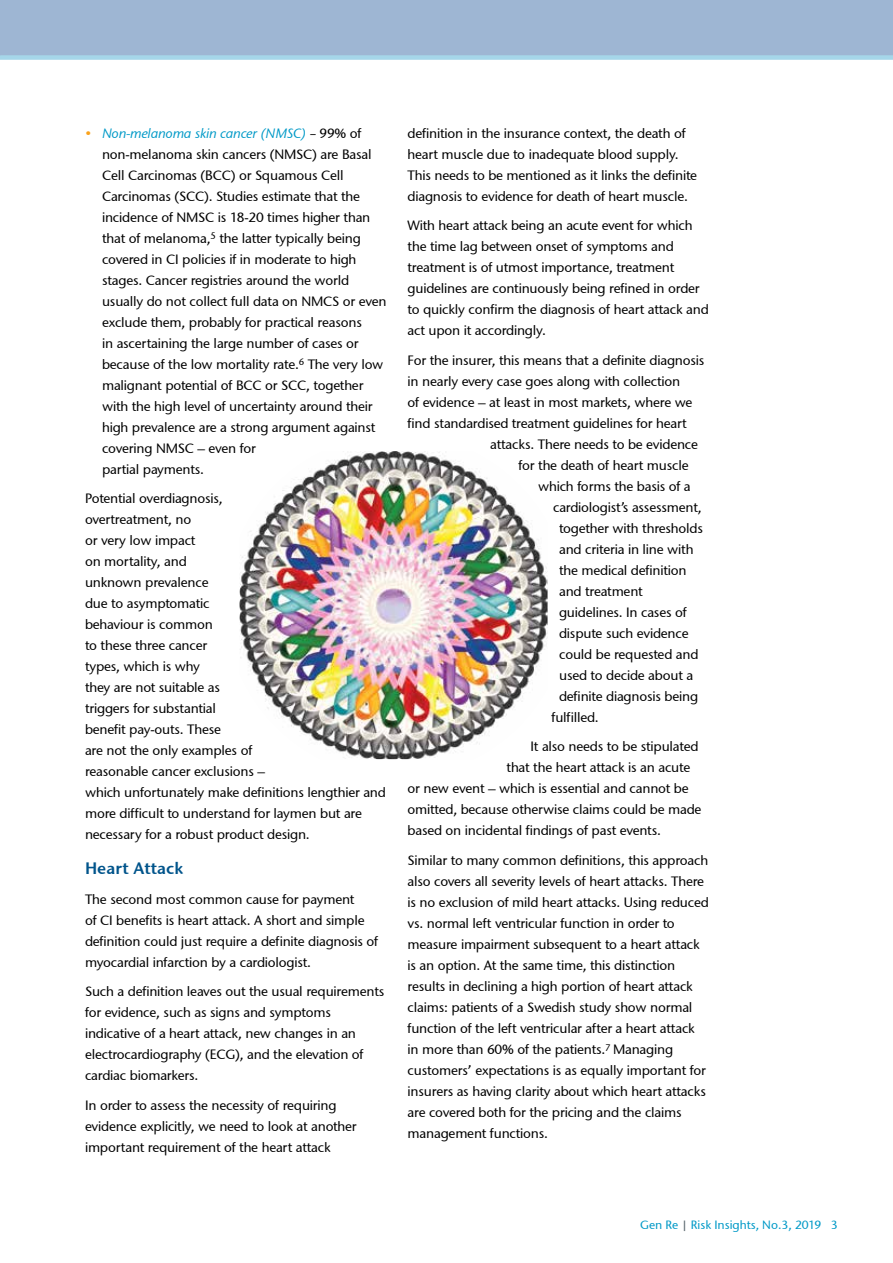
<style>
.page{position:relative;width:893px;height:1263px;background:#fff}
.page>*{position:absolute;margin:0;border:0;box-sizing:border-box;transform-origin:0 0}
.t1{font:600 16.5px "Stone Sans GC Re";color:#00548b}
.t2{font:13.5px/21px "Stone Sans GC Re";letter-spacing:-.015em;color:#000}
.t3{font:12px "Stone Sans GC Re";color:#0099c7}
.s1{font-style:italic;color:#faa21b}
.s2{font-style:italic;color:#0099c7}
.s3{font-style:italic}
.s4{color:#5d6970}
</style>
<div class="page">
<div style="left:0;top:0;width:893px;height:55px;background:#9eb6d3"></div>
<div style="left:0;top:55px;width:893px;height:5px;background:#a5d6e9"></div>
<img style="left:240px;top:451px;width:308px;height:308px">
<p class="t2" style="left:102px;top:122px;width:286px;text-indent:-17px"><span class="s1">•</span> <span class="s2">Non-melanoma skin cancer (NMSC)</span> <span class="s3">–</span> 99% of non-melanoma skin cancers (NMSC) are Basal Cell Carcinomas (BCC) or Squamous Cell Carcinomas (SCC). Studies estimate that the incidence of NMSC is 18-20 times higher than that of melanoma,<sup>5</sup> the latter typically being covered in CI policies if in moderate to high stages. Cancer registries around the world usually do not collect full data on NMCS or even exclude them, probably for practical reasons<br>in ascertaining the large number of cases or because of the low mortality rate.<sup>6</sup> The very low malignant potential of BCC or SCC, together with the high level of uncertainty around their high prevalence are a strong argument against covering NMSC – even for<br>partial payments.</p>
<p class="t2" style="left:85px;top:488px;width:302px">Potential overdiagnosis,<br>overtreatment, no<br>or very low impact<br>on mortality, and<br>unknown prevalence<br>due to asymptomatic<br>behaviour is common<br>to these three cancer<br>types, which is why<br>they are not suitable as<br>triggers for substantial<br>benefit pay-outs. These<br>are not the only examples of<br>reasonable cancer exclusions –<br>which unfortunately make definitions lengthier and more difficult to understand for laymen but are necessary for a robust product design.</p>
<p class="t1" style="left:85px;top:858px;width:100px">Heart Attack</p>
<p class="t2" style="left:85px;top:888px;width:295px">The second most common cause for payment<br>of CI benefits is heart attack. A short and simple definition could just require a definite diagnosis of myocardial infarction by a cardiologist.</p>
<p class="t2" style="left:85px;top:981px;width:301px">Such a definition leaves out the usual requirements for evidence, such as signs and symptoms indicative of a heart attack, new changes in an electrocardiography (ECG), and the elevation of cardiac biomarkers.</p>
<p class="t2" style="left:85px;top:1094px;width:273px">In order to assess the necessity of requiring evidence explicitly, we need to look at another important requirement of the heart attack</p>
<p class="t2" style="left:408px;top:122px;width:291px">definition in the insurance context, the death of heart muscle due to inadequate blood supply.<br>This needs to be mentioned as it links the definite diagnosis to evidence for death of heart muscle.</p>
<p class="t2" style="left:408px;top:215px;width:303px">With heart attack being an acute event for which the time lag between onset of symptoms and treatment is of utmost importance, treatment guidelines are continuously being refined in order to quickly confirm the diagnosis of heart attack and act upon it accordingly.</p>
<p class="t2" style="left:408px;top:349px;width:298px">For the insurer, this means that a definite diagnosis</p>
<p class="t2" style="left:408px;top:370px;width:274px">in nearly every case goes along with collection</p>
<p class="t2" style="left:408px;top:391px;width:286px">of evidence – at least in most markets, where we</p>
<p class="t2" style="left:408px;top:412px;width:281px">find standardised treatment guidelines for heart</p>
<p class="t2" style="left:490px;top:433px;width:209px">attacks. There needs to be evidence</p>
<p class="t2" style="left:519px;top:454px;width:171px">for the death of heart muscle</p>
<p class="t2" style="left:538px;top:475px;width:154px">which forms the basis of a</p>
<p class="t2" style="left:553px;top:496px;width:150px">cardiologist’s assessment,</p>
<p class="t2" style="left:559px;top:517px;width:145px">together with thresholds</p>
<p class="t2" style="left:559px;top:538px;width:136px">and criteria in line with</p>
<p class="t2" style="left:559px;top:559px;width:129px">the medical definition</p>
<p class="t2" style="left:559px;top:580px;width:85px">and treatment</p>
<p class="t2" style="left:559px;top:601px;width:129px">guidelines. In cases of</p>
<p class="t2" style="left:559px;top:622px;width:131px">dispute such evidence</p>
<p class="t2" style="left:559px;top:643px;width:141px">could be requested and</p>
<p class="t2" style="left:559px;top:664px;width:136px">used to decide about a</p>
<p class="t2" style="left:559px;top:685px;width:141px">definite diagnosis being</p>
<p class="t2" style="left:552px;top:706px;width:49px">fulfilled.</p>
<p class="t2" style="left:531px;top:736px;width:169px">It also needs to be stipulated</p>
<p class="t2" style="left:507px;top:757px;width:185px">that the heart attack is an acute</p>
<p class="t2" style="left:408px;top:778px;width:283px">or new event – which is essential and cannot be</p>
<p class="t2" style="left:408px;top:799px;width:295px">omitted, because otherwise claims could be made</p>
<p class="t2" style="left:408px;top:820px;width:255px">based on incidental findings of past events.</p>
<p class="t2" style="left:408px;top:849px;width:303px">Similar to many common definitions, this approach also covers all severity levels of heart attacks. There is no exclusion of mild heart attacks. Using reduced vs. normal left ventricular function in order to measure impairment subsequent to a heart attack is an option. At the same time, this distinction results in declining a high portion of heart attack claims: patients of a Swedish study show normal function of the left ventricular after a heart attack in more than 60% of the patients.<sup>7</sup> Managing customers’ expectations is as equally important for insurers as having clarity about which heart attacks are covered both for the pricing and the claims management functions.</p>
<p class="t3" style="left:640px;top:1218px;width:199px">Gen Re <span class="s4">|</span> Risk Insights, No.3, 2019 3</p>
</div>
